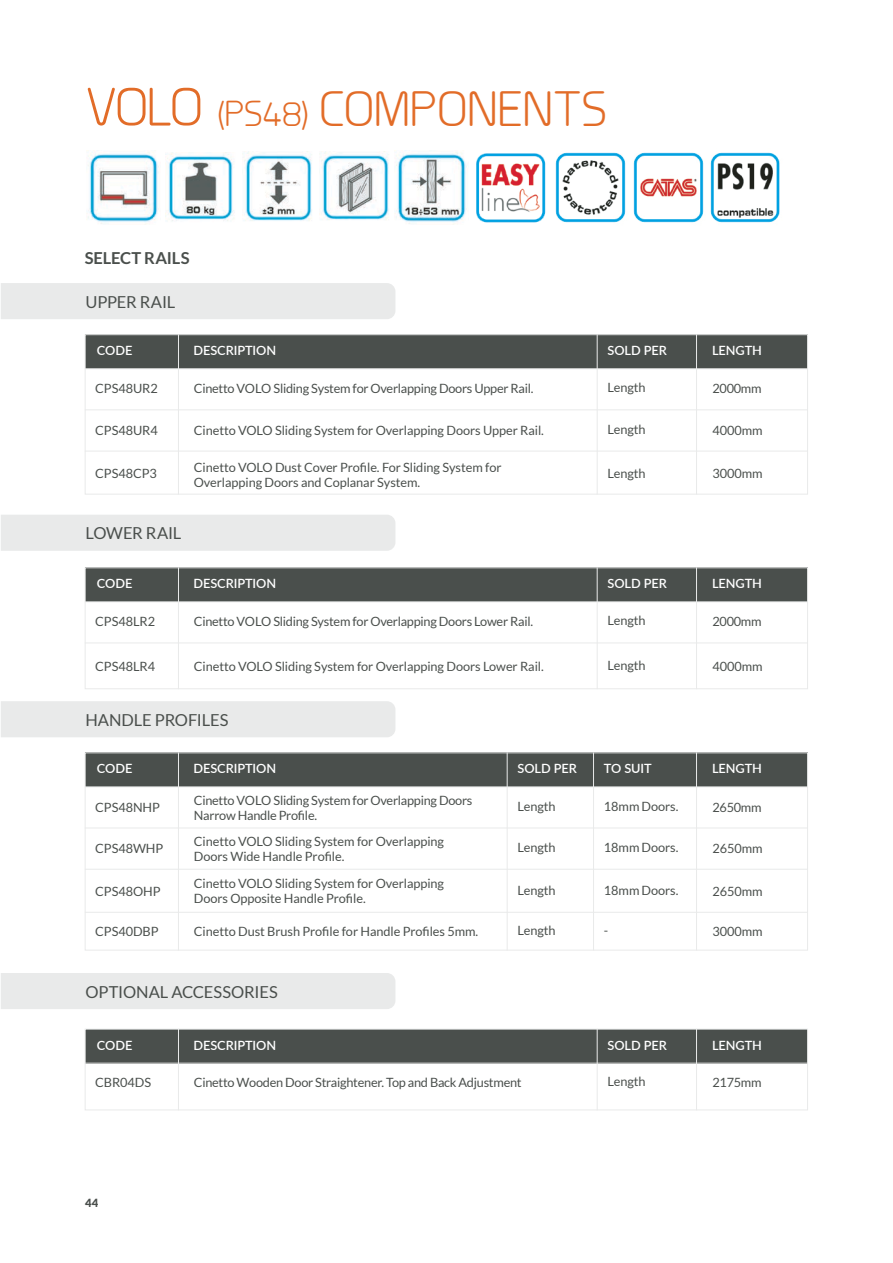
<style>
.page{position:relative;width:893px;height:1263px;background:#fff}
.page>*{position:absolute;margin:0;border:0;box-sizing:border-box;transform-origin:0 0}
.H2___9pt{font:49.5px "Planer";letter-spacing:-.005em;color:#e26c28}
.H2___9pt-2{font:16.5px "Lato";letter-spacing:-.01em;color:#4a4f4c}
.H2___9pt-3{font:700 16.5px "Lato";letter-spacing:-.01em;color:#4a4f4c}
.Page_Body_Text_-_White{font:12.75px/15px "Lato";letter-spacing:-.005em;color:#4a4f4c}
.Page_Body_Text_-_White-2{font:600 12.75px "Lato";letter-spacing:-.005em;color:#fff}
.t1{font:900 11.25px "Lato";color:#4a4f4c}
.s1{font-size:54px}
.s2{font-size:36px}
</style>
<div class="page">
<div style="left:85px;top:335px;width:723px;height:34px;background:#4a4f4c"></div>
<div style="left:85px;top:753px;width:723px;height:34px;background:#4a4f4c"></div>
<div style="left:85px;top:568px;width:723px;height:34px;background:#4a4f4c"></div>
<div style="left:85px;top:1029px;width:723px;height:34px;background:#4a4f4c"></div>
<div style="left:85px;top:334px;width:723px;height:160px;border:1px solid #e9eaea"></div>
<div style="left:85px;top:752px;width:723px;height:198px;border:1px solid #e9eaea"></div>
<div style="left:85px;top:567px;width:723px;height:122px;border:1px solid #e9eaea"></div>
<div style="left:85px;top:1029px;width:723px;height:81px;border:1px solid #e9eaea"></div>
<hr style="left:85px;top:368px;width:723px;height:1px;background:#e9eaea">
<hr style="left:85px;top:786px;width:723px;height:1px;background:#e9eaea">
<hr style="left:85px;top:601px;width:723px;height:1px;background:#e9eaea">
<hr style="left:85px;top:1063px;width:723px;height:1px;background:#e9eaea">
<hr style="left:85px;top:409px;width:723px;height:1px;background:#e9eaea">
<hr style="left:85px;top:828px;width:723px;height:1px;background:#e9eaea">
<hr style="left:85px;top:642px;width:723px;height:1px;background:#e9eaea">
<hr style="left:85px;top:451px;width:723px;height:1px;background:#e9eaea">
<hr style="left:85px;top:869px;width:723px;height:1px;background:#e9eaea">
<hr style="left:85px;top:912px;width:723px;height:1px;background:#e9eaea">
<hr style="left:178px;top:334px;width:1px;height:160px;background:#e9eaea">
<hr style="left:178px;top:752px;width:1px;height:198px;background:#e9eaea">
<hr style="left:178px;top:567px;width:1px;height:122px;background:#e9eaea">
<hr style="left:178px;top:1029px;width:1px;height:81px;background:#e9eaea">
<hr style="left:597px;top:334px;width:1px;height:160px;background:#e9eaea">
<hr style="left:507px;top:752px;width:1px;height:198px;background:#e9eaea">
<hr style="left:593px;top:752px;width:1px;height:198px;background:#e9eaea">
<hr style="left:597px;top:567px;width:1px;height:122px;background:#e9eaea">
<hr style="left:597px;top:1029px;width:1px;height:81px;background:#e9eaea">
<hr style="left:696px;top:334px;width:1px;height:160px;background:#e9eaea">
<hr style="left:696px;top:752px;width:1px;height:198px;background:#e9eaea">
<hr style="left:696px;top:567px;width:1px;height:122px;background:#e9eaea">
<hr style="left:696px;top:1029px;width:1px;height:81px;background:#e9eaea">
<div style="left:1px;top:283px;width:394px;height:36px;background:#e9eaea"></div>
<div style="left:1px;top:701px;width:394px;height:36px;background:#e9eaea"></div>
<div style="left:1px;top:515px;width:394px;height:36px;background:#e9eaea"></div>
<div style="left:1px;top:973px;width:394px;height:36px;background:#e9eaea"></div>
<img style="left:87px;top:150px;width:72px;height:74px">
<img style="left:165px;top:152px;width:69px;height:69px">
<img style="left:244px;top:152px;width:68px;height:69px">
<img style="left:319px;top:151px;width:70px;height:69px">
<img style="left:394px;top:150px;width:73px;height:74px">
<img style="left:476px;top:152px;width:304px;height:71px">
<p class="H2___9pt" style="left:85px;top:79px;width:524px"><span class="s1">VOLO</span> <span class="s2">(PS48)</span> COMPONENTS</p>
<p class="H2___9pt-3" style="left:85px;top:248px;width:106px">SELECT RAILS</p>
<p class="H2___9pt-2" style="left:85px;top:293px;width:91px">UPPER RAIL</p>
<p class="Page_Body_Text_-_White-2" style="left:97px;top:341px;width:37px">CODE</p>
<p class="Page_Body_Text_-_White-2" style="left:193px;top:341px;width:84px">DESCRIPTION</p>
<p class="Page_Body_Text_-_White-2" style="left:608px;top:341px;width:61px">SOLD PER</p>
<p class="Page_Body_Text_-_White-2" style="left:712px;top:341px;width:52px">LENGTH</p>
<p class="Page_Body_Text_-_White" style="left:95px;top:381px;width:64px">CPS48UR2</p>
<p class="Page_Body_Text_-_White" style="left:194px;top:381px;width:341px">Cinetto VOLO Sliding System for Overlapping Doors Upper Rail.</p>
<p class="Page_Body_Text_-_White" style="left:608px;top:380px;width:40px">Length</p>
<p class="Page_Body_Text_-_White" style="left:712px;top:381px;width:51px">2000mm</p>
<p class="Page_Body_Text_-_White" style="left:95px;top:423px;width:64px">CPS48UR4</p>
<p class="Page_Body_Text_-_White" style="left:194px;top:423px;width:352px">Cinetto VOLO Sliding System for Overlapping Doors Upper Rail.</p>
<p class="Page_Body_Text_-_White" style="left:608px;top:421px;width:40px">Length</p>
<p class="Page_Body_Text_-_White" style="left:712px;top:423px;width:52px">4000mm</p>
<p class="Page_Body_Text_-_White" style="left:95px;top:465px;width:63px">CPS48CP3</p>
<p class="Page_Body_Text_-_White" style="left:194px;top:459px;width:309px">Cinetto VOLO Dust Cover Profile. For Sliding System for<br>Overlapping Doors and Coplanar System.</p>
<p class="Page_Body_Text_-_White" style="left:608px;top:465px;width:40px">Length</p>
<p class="Page_Body_Text_-_White" style="left:712px;top:465px;width:52px">3000mm</p>
<p class="H2___9pt-2" style="left:85px;top:524px;width:97px">LOWER RAIL</p>
<p class="Page_Body_Text_-_White-2" style="left:97px;top:574px;width:37px">CODE</p>
<p class="Page_Body_Text_-_White-2" style="left:193px;top:574px;width:84px">DESCRIPTION</p>
<p class="Page_Body_Text_-_White-2" style="left:608px;top:574px;width:61px">SOLD PER</p>
<p class="Page_Body_Text_-_White-2" style="left:712px;top:574px;width:52px">LENGTH</p>
<p class="Page_Body_Text_-_White" style="left:95px;top:614px;width:61px">CPS48LR2</p>
<p class="Page_Body_Text_-_White" style="left:194px;top:614px;width:341px">Cinetto VOLO Sliding System for Overlapping Doors Lower Rail.</p>
<p class="Page_Body_Text_-_White" style="left:608px;top:613px;width:40px">Length</p>
<p class="Page_Body_Text_-_White" style="left:712px;top:614px;width:51px">2000mm</p>
<p class="Page_Body_Text_-_White" style="left:95px;top:659px;width:61px">CPS48LR4</p>
<p class="Page_Body_Text_-_White" style="left:194px;top:659px;width:351px">Cinetto VOLO Sliding System for Overlapping Doors Lower Rail.</p>
<p class="Page_Body_Text_-_White" style="left:608px;top:658px;width:40px">Length</p>
<p class="Page_Body_Text_-_White" style="left:712px;top:659px;width:52px">4000mm</p>
<p class="H2___9pt-2" style="left:85px;top:711px;width:145px">HANDLE PROFILES</p>
<p class="Page_Body_Text_-_White-2" style="left:97px;top:759px;width:37px">CODE</p>
<p class="Page_Body_Text_-_White-2" style="left:193px;top:759px;width:84px">DESCRIPTION</p>
<p class="Page_Body_Text_-_White-2" style="left:518px;top:759px;width:61px">SOLD PER</p>
<p class="Page_Body_Text_-_White-2" style="left:604px;top:759px;width:49px">TO SUIT</p>
<p class="Page_Body_Text_-_White-2" style="left:712px;top:759px;width:52px">LENGTH</p>
<p class="Page_Body_Text_-_White" style="left:95px;top:800px;width:66px">CPS48NHP</p>
<p class="Page_Body_Text_-_White" style="left:194px;top:792px;width:280px">Cinetto VOLO Sliding System for Overlapping Doors<br>Narrow Handle Profile.</p>
<p class="Page_Body_Text_-_White" style="left:518px;top:799px;width:40px">Length</p>
<p class="Page_Body_Text_-_White" style="left:604px;top:799px;width:76px">18mm Doors.</p>
<p class="Page_Body_Text_-_White" style="left:712px;top:800px;width:51px">2650mm</p>
<p class="Page_Body_Text_-_White" style="left:95px;top:841px;width:70px">CPS48WHP</p>
<p class="Page_Body_Text_-_White" style="left:194px;top:834px;width:252px">Cinetto VOLO Sliding System for Overlapping<br>Doors Wide Handle Profile.</p>
<p class="Page_Body_Text_-_White" style="left:518px;top:840px;width:40px">Length</p>
<p class="Page_Body_Text_-_White" style="left:604px;top:840px;width:76px">18mm Doors.</p>
<p class="Page_Body_Text_-_White" style="left:712px;top:841px;width:52px">2650mm</p>
<p class="Page_Body_Text_-_White" style="left:95px;top:884px;width:67px">CPS48OHP</p>
<p class="Page_Body_Text_-_White" style="left:95px;top:924px;width:65px">CPS40DBP</p>
<p class="Page_Body_Text_-_White" style="left:194px;top:876px;width:252px">Cinetto VOLO Sliding System for Overlapping<br>Doors Opposite Handle Profile.</p>
<p class="Page_Body_Text_-_White" style="left:194px;top:924px;width:286px">Cinetto Dust Brush Profile for Handle Profiles 5mm.</p>
<p class="Page_Body_Text_-_White" style="left:518px;top:882px;width:40px">Length</p>
<p class="Page_Body_Text_-_White" style="left:518px;top:922px;width:40px">Length</p>
<p class="Page_Body_Text_-_White" style="left:604px;top:882px;width:76px">18mm Doors.</p>
<p class="Page_Body_Text_-_White" style="left:604px;top:922px;width:6px">-</p>
<p class="Page_Body_Text_-_White" style="left:712px;top:884px;width:52px">2650mm</p>
<p class="Page_Body_Text_-_White" style="left:712px;top:924px;width:52px">3000mm</p>
<p class="H2___9pt-2" style="left:85px;top:983px;width:194px">OPTIONAL ACCESSORIES</p>
<p class="Page_Body_Text_-_White-2" style="left:97px;top:1036px;width:37px">CODE</p>
<p class="Page_Body_Text_-_White-2" style="left:193px;top:1036px;width:84px">DESCRIPTION</p>
<p class="Page_Body_Text_-_White-2" style="left:608px;top:1036px;width:61px">SOLD PER</p>
<p class="Page_Body_Text_-_White-2" style="left:712px;top:1036px;width:52px">LENGTH</p>
<p class="Page_Body_Text_-_White" style="left:95px;top:1075px;width:57px">CBR04DS</p>
<p class="Page_Body_Text_-_White" style="left:194px;top:1075px;width:329px">Cinetto Wooden Door Straightener. Top and Back Adjustment</p>
<p class="Page_Body_Text_-_White" style="left:608px;top:1074px;width:40px">Length</p>
<p class="Page_Body_Text_-_White" style="left:712px;top:1075px;width:51px">2175mm</p>
<p class="t1" style="left:85px;top:1197px;width:15px">44</p>
</div>
